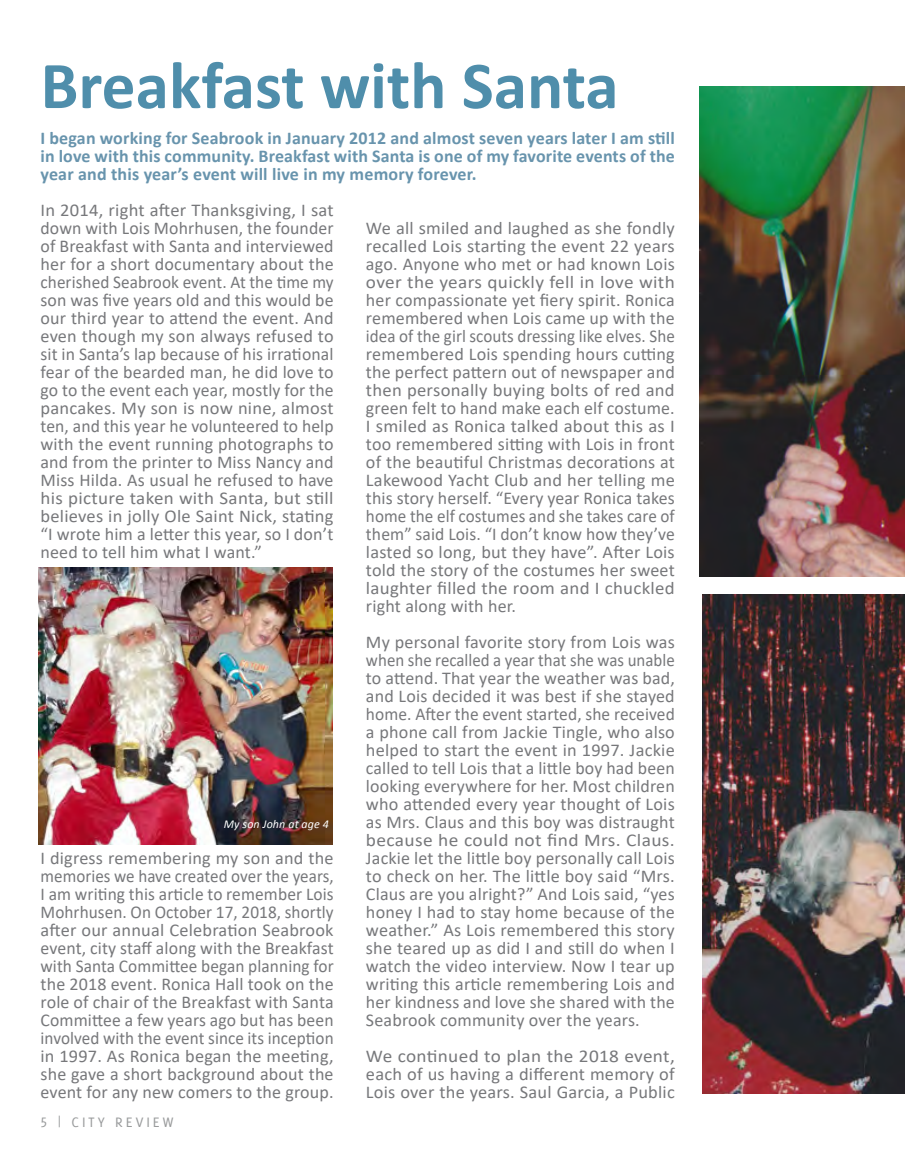
<style>
.page{position:relative;width:905px;height:1175px;background:#fff}
.page>*{position:absolute;margin:0;border:0;box-sizing:border-box;transform-origin:0 0}
.t1{font:700 67.5px "Calibri";color:#247296}
.t2{font:18px/18px "Calibri";letter-spacing:.01em;color:#77787b;text-align:justify}
.t3{font:700 18px/18px "Calibri";letter-spacing:.01em;color:#6894ad;text-align:justify}
.t4{font:18px/18px "Calibri";letter-spacing:.01em;color:#77787b;text-align:justify;scale:1.07 1}
.t5{font:15px "Delicious Small Caps";letter-spacing:.2em;color:#999b9c}
.t6{font:italic 12px "Calibri";letter-spacing:.01em;color:#fff}
</style>
<div class="page">
<img style="left:699px;top:87px;width:205px;height:489px">
<img style="left:39px;top:567px;width:293px;height:277px">
<img style="left:702px;top:594px;width:202px;height:500px">
<h1 class="t1" style="left:40px;top:42px;width:579px">Breakfast with Santa</h1>
<p class="t3" style="left:40px;top:129px;width:636px">I began working for Seabrook in January 2012 and almost seven years later I am still in love with this community. Breakfast with Santa is one of my favorite events of the year and this year’s event will live in my memory forever.</p>
<p class="t2" style="left:40px;top:201px;width:295px">In 2014, right after Thanksgiving, I sat down with Lois Mohrhusen, the founder of Breakfast with Santa and interviewed her for a short documentary about the cherished Seabrook event. At the time my son was five years old and this would be our third year to attend the event. And even though my son always refused to sit in Santa’s lap because of his irrational fear of the bearded man, he did love to go to the event each year, mostly for the pancakes. My son is now nine, almost ten, and this year he volunteered to help with the event running photographs to and from the printer to Miss Nancy and Miss Hilda. As usual he refused to have his picture taken with Santa, but still believes in jolly Ole Saint Nick, stating “I wrote him a letter this year, so I don’t need to tell him what I want.”</p>
<p class="t6" style="left:224px;top:816px;width:107px">My son John at age 4</p>
<p class="t2" style="left:40px;top:849px;width:295px">I digress remembering my son and the memories we have created over the years, I am writing this article to remember Lois Mohrhusen. On October 17, 2018, shortly after our annual Celebration Seabrook event, city staff along with the Breakfast with Santa Committee began planning for the 2018 event. Ronica Hall took on the role of chair of the Breakfast with Santa Committee a few years ago but has been involved with the event since its inception in 1997. As Ronica began the meeting, she gave a short background about the event for any new comers to the group.</p>
<p class="t5" style="left:40px;top:1114px;width:134px">5 | CITY REVIEW</p>
<p class="t2" style="left:366px;top:219px;width:310px">We all smiled and laughed as she fondly recalled Lois starting the event 22 years ago. Anyone who met or had known Lois over the years quickly fell in love with her compassionate yet fiery spirit. Ronica remembered when Lois came up with the idea of the girl scouts dressing like elves. She remembered Lois spending hours cutting the perfect pattern out of newspaper and then personally buying bolts of red and green felt to hand make each elf costume.<br>I smiled as Ronica talked about this as I too remembered sitting with Lois in front of the beautiful Christmas decorations at Lakewood Yacht Club and her telling me this story herself. “Every year Ronica takes home the elf costumes and she takes care of them” said Lois. “I don’t know how they’ve lasted so long, but they have”. After Lois told the story of the costumes her sweet laughter filled the room and I chuckled right along with her.</p>
<p class="t2" style="left:366px;top:633px;width:310px">My personal favorite story from Lois was when she recalled a year that she was unable to attend. That year the weather was bad, and Lois decided it was best if she stayed home. After the event started, she received a phone call from Jackie Tingle, who also helped to start the event in 1997. Jackie called to tell Lois that a little boy had been looking everywhere for her. Most children who attended every year thought of Lois as Mrs. Claus and this boy was distraught because he could not find Mrs. Claus.<br>Jackie let the little boy personally call Lois to check on her. The little boy said “Mrs.<br>Claus are you alright?” And Lois said, “yes honey I had to stay home because of the weather.” As Lois remembered this story she teared up as did I and still do when I watch the video interview. Now I tear up writing this article remembering Lois and her kindness and love she shared with the Seabrook community over the years.</p>
<p class="t4" style="left:366px;top:1047px;width:290px">We continued to plan the 2018 event, each of us having a different memory of Lois over the years. Saul Garcia, a Public</p>
</div>
